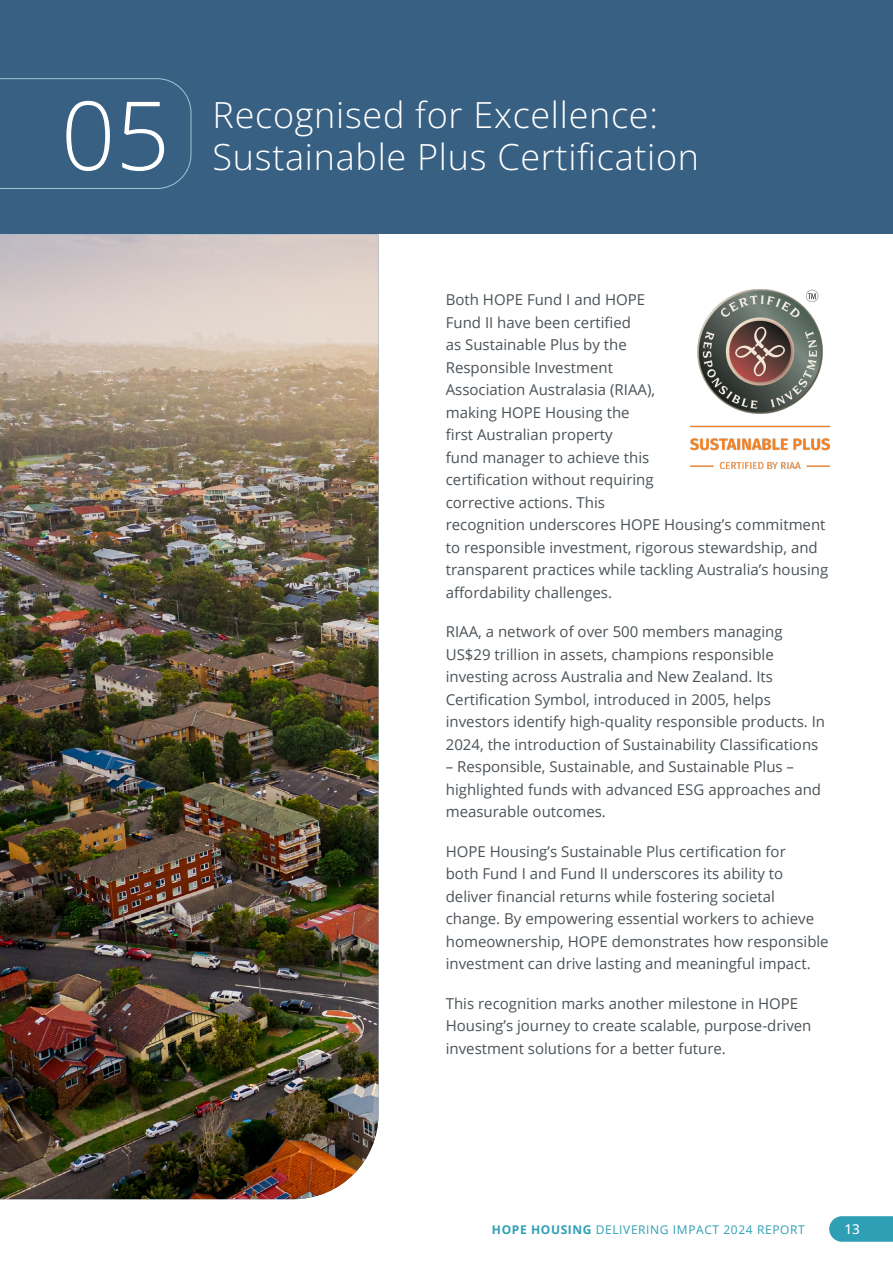
<style>
.page{position:relative;width:893px;height:1263px;background:#fff}
.page>*{position:absolute;margin:0;border:0;box-sizing:border-box;transform-origin:0 0}
.t1{font:300 95.55px "Open Sans";color:#fff}
.t2{font:300 36px "Open Sans";letter-spacing:.02em;color:#fff}
.t3{font:15px/22.5px "Open Sans";color:#4b5257}
.t4{font:500 13.5px "Open Sans";color:#fff}
.t5{font:12px "Open Sans";letter-spacing:.05em;color:#2e9fb5}
.s1{font-weight:700}
</style>
<div class="page">
<img style="left:0;top:235px;width:378px;height:964px">
<img style="left:691px;top:289px;width:138px;height:179px">
<svg style="left:829px;top:1216px;width:64px;height:26px;background:#3ba5b9"></svg>
<div style="left:0;top:0;width:893px;height:234px;background:#376083"></div>
<svg style="left:0;top:78px;width:192px;height:111px"></svg>
<h1 class="t1" style="left:61px;top:70px;width:111px">05</h1>
<h2 class="t2" style="left:213px;top:90px;width:447px">Recognised for Excellence:</h2>
<h2 class="t2" style="left:213px;top:132px;width:488px">Sustainable Plus Certification</h2>
<p class="t3" style="left:446px;top:288px;width:384px">Both HOPE Fund I and HOPE<br>Fund II have been certified<br>as Sustainable Plus by the<br>Responsible Investment<br>Association Australasia (RIAA),<br>making HOPE Housing the<br>first Australian property<br>fund manager to achieve this<br>certification without requiring<br>corrective actions. This<br>recognition underscores HOPE Housing’s commitment to responsible investment, rigorous stewardship, and transparent practices while tackling Australia’s housing affordability challenges.</p>
<p class="t3" style="left:446px;top:620px;width:381px">RIAA, a network of over 500 members managing US$29 trillion in assets, champions responsible investing across Australia and New Zealand. Its Certification Symbol, introduced in 2005, helps investors identify high-quality responsible products. In 2024, the introduction of Sustainability Classifications</p>
<p class="t3" style="left:446px;top:755px;width:377px">– Responsible, Sustainable, and Sustainable Plus – highlighted funds with advanced ESG approaches and measurable outcomes.</p>
<p class="t3" style="left:446px;top:840px;width:384px">HOPE Housing’s Sustainable Plus certification for<br>both Fund I and Fund II underscores its ability to deliver financial returns while fostering societal change. By empowering essential workers to achieve homeownership, HOPE demonstrates how responsible investment can drive lasting and meaningful impact.</p>
<p class="t3" style="left:446px;top:992px;width:367px">This recognition marks another milestone in HOPE<br>Housing’s journey to create scalable, purpose-driven investment solutions for a better future.</p>
<p class="t5" style="left:492px;top:1221px;width:314px"><span class="s1">HOPE HOUSING</span> DELIVERING IMPACT 2024 REPORT</p>
<p class="t4" style="left:844px;top:1219px;width:17px">13</p>
</div>
